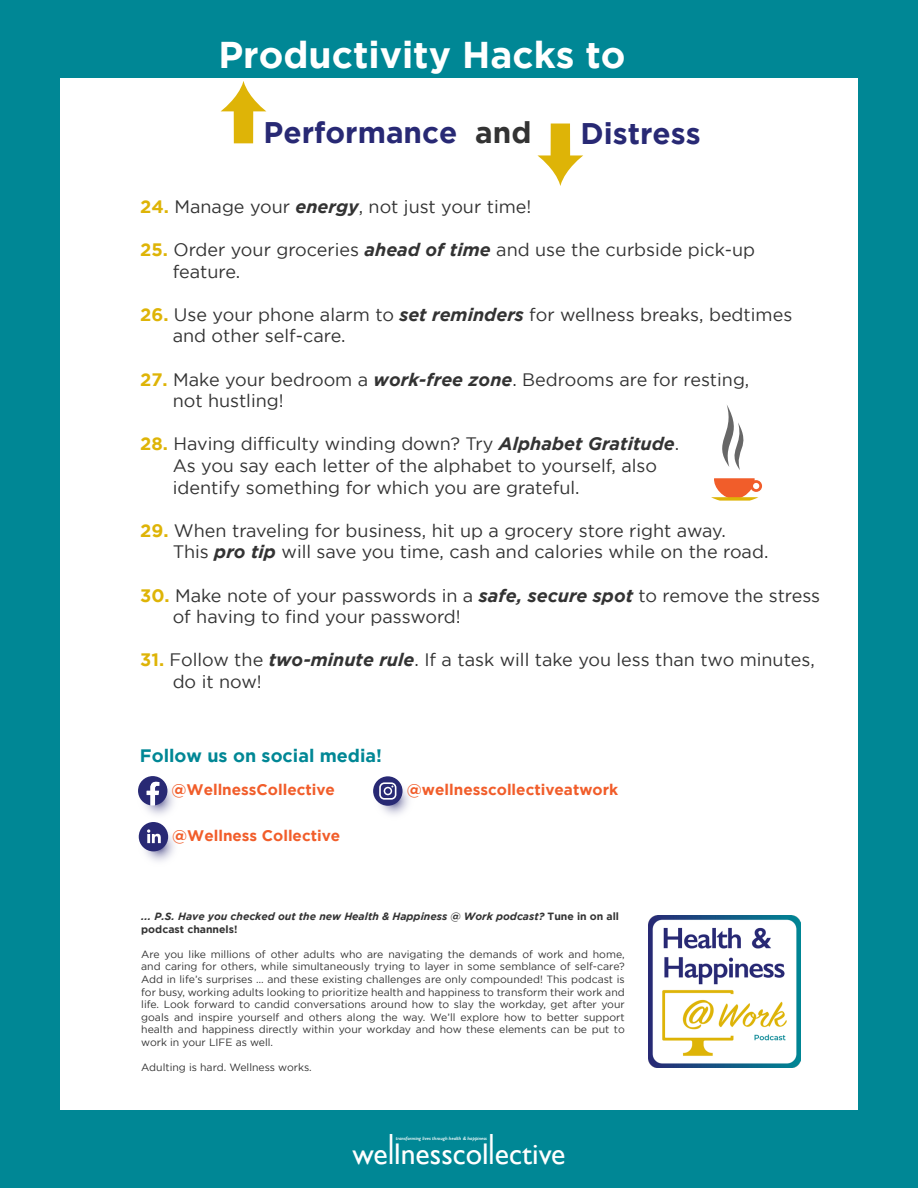
<style>
.page{position:relative;width:918px;height:1188px;background:#008795}
.page>*{position:absolute;margin:0;border:0;box-sizing:border-box;transform-origin:0 0}
.t1{font:700 37.2px "Gotham";color:#fff}
.t2{font:29.85px "Gill Sans";color:#fff}
.t3{font:700 29.7px "Gotham";color:#282974}
.t4{font:18px/21.6px "Gotham";color:#333}
.t5{font:700 18px "Gotham";color:#008795}
.t6{font:700 15.3px "Gotham";color:#f15d2a}
.t7{font:10.5px/12.6px "Gotham";color:#333;text-align:justify}
.t8{font:italic 700 10.5px/12.6px "Gotham";color:#333}
.t9{font:italic 600 4.95px "Gill Sans";color:#fff}
.s1{color:#333}
.s2{font-weight:700;color:#deb407}
.s3{font-weight:700;font-style:italic}
.s4{font-style:normal}
.s5{font-size:43.65px}
</style>
<div class="page">
<div style="left:60px;top:78px;width:798px;height:1032px;background:#fff"></div>
<svg style="left:221px;top:81px;width:45px;height:62px"></svg>
<svg style="left:537px;top:124px;width:46px;height:62px"></svg>
<svg style="left:711px;top:478px;width:51px;height:23px"></svg>
<svg style="left:722px;top:405px;width:22px;height:65px"></svg>
<img style="left:649px;top:915px;width:152px;height:152px">
<svg style="left:136px;top:778px;width:44px;height:43px"></svg>
<svg style="left:138px;top:776px;width:29px;height:30px"></svg>
<svg style="left:372px;top:779px;width:43px;height:42px"></svg>
<div style="left:373px;top:776px;width:30px;height:30px;background:#282974;border-radius:50%"></div>
<svg style="left:379px;top:782px;width:17px;height:18px"></svg>
<svg style="left:137px;top:824px;width:43px;height:43px"></svg>
<div style="left:139px;top:822px;width:29px;height:29px;background:#282974;border-radius:50%"></div>
<svg style="left:147px;top:829px;width:14px;height:14px"></svg>
<h1 class="t1" style="left:218px;top:33px;width:409px">Productivity Hacks to</h1>
<h3 class="t3" style="left:264px;top:116px;width:269px">Performance <span class="s1">and</span></h3>
<h3 class="t3" style="left:581px;top:117px;width:122px">Distress</h3>
<p class="t4" style="left:140px;top:195px;width:393px"><span class="s2">24.</span> Manage your <span class="s3">energy</span>, not just your time!</p>
<p class="t4" style="left:173px;top:238px;width:584px;text-indent:-32px"><span class="s2">25.</span> Order your groceries <span class="s3">ahead of time</span> and use the curbside pick-up feature.</p>
<p class="t4" style="left:173px;top:303px;width:621px;text-indent:-32px"><span class="s2">26.</span> Use your phone alarm to <span class="s3">set reminders</span> for wellness breaks, bedtimes and other self-care.</p>
<p class="t4" style="left:173px;top:368px;width:578px;text-indent:-32px"><span class="s2">27.</span> Make your bedroom a <span class="s3">work-free zone</span>. Bedrooms are for resting, not hustling!</p>
<p class="t4" style="left:173px;top:433px;width:508px;text-indent:-32px"><span class="s2">28.</span> Having difficulty winding down? Try <span class="s3">Alphabet Gratitude</span>.<br>As you say each letter of the alphabet to yourself, also identify something for which you are grateful.</p>
<p class="t4" style="left:173px;top:519px;width:597px;text-indent:-32px"><span class="s2">29.</span> When traveling for business, hit up a grocery store right away.<br>This <span class="s3">pro tip</span> will save you time, cash and calories while on the road.</p>
<p class="t4" style="left:173px;top:584px;width:649px;text-indent:-32px"><span class="s2">30.</span> Make note of your passwords in a <span class="s3">safe, secure spot</span> to remove the stress of having to find your password!</p>
<p class="t4" style="left:173px;top:649px;width:644px;text-indent:-32px"><span class="s2">31.</span> Follow the <span class="s3">two-minute rule</span>. If a task will take you less than two minutes, do it now!</p>
<p class="t5" style="left:140px;top:745px;width:244px">Follow us on social media!</p>
<p class="t6" style="left:171px;top:781px;width:165px">@WellnessCollective</p>
<p class="t6" style="left:407px;top:781px;width:213px">@wellnesscollectiveatwork</p>
<p class="t6" style="left:172px;top:827px;width:170px">@Wellness Collective</p>
<p class="t8" style="left:141px;top:910px;width:479px">... P.S. Have you checked out the new Health &amp; Happiness @ Work podcast? <span class="s4">Tune in on all podcast channels!</span></p>
<p class="t7" style="left:141px;top:948px;width:485px">Are you like millions of other adults who are navigating the demands of work and home, and caring for others, while simultaneously trying to layer in some semblance of self-care?<br>Add in life’s surprises … and these existing challenges are only compounded! This podcast is for busy, working adults looking to prioritize health and happiness to transform their work and life. Look forward to candid conversations around how to slay the workday, get after your goals and inspire yourself and others along the way. We’ll explore how to better support health and happiness directly within your workday and how these elements can be put to work in your LIFE as well.</p>
<p class="t7" style="left:141px;top:1061px;width:172px">Adulting is hard. Wellness works.</p>
<h2 class="t2" style="left:353px;top:1137px;width:214px">we<span class="s5">l</span>lnesscol<span class="s5">l</span>ective</h2>
<p class="t9" style="left:396px;top:1136px;width:93px">transforming lives through health &amp; happiness</p>
</div>
